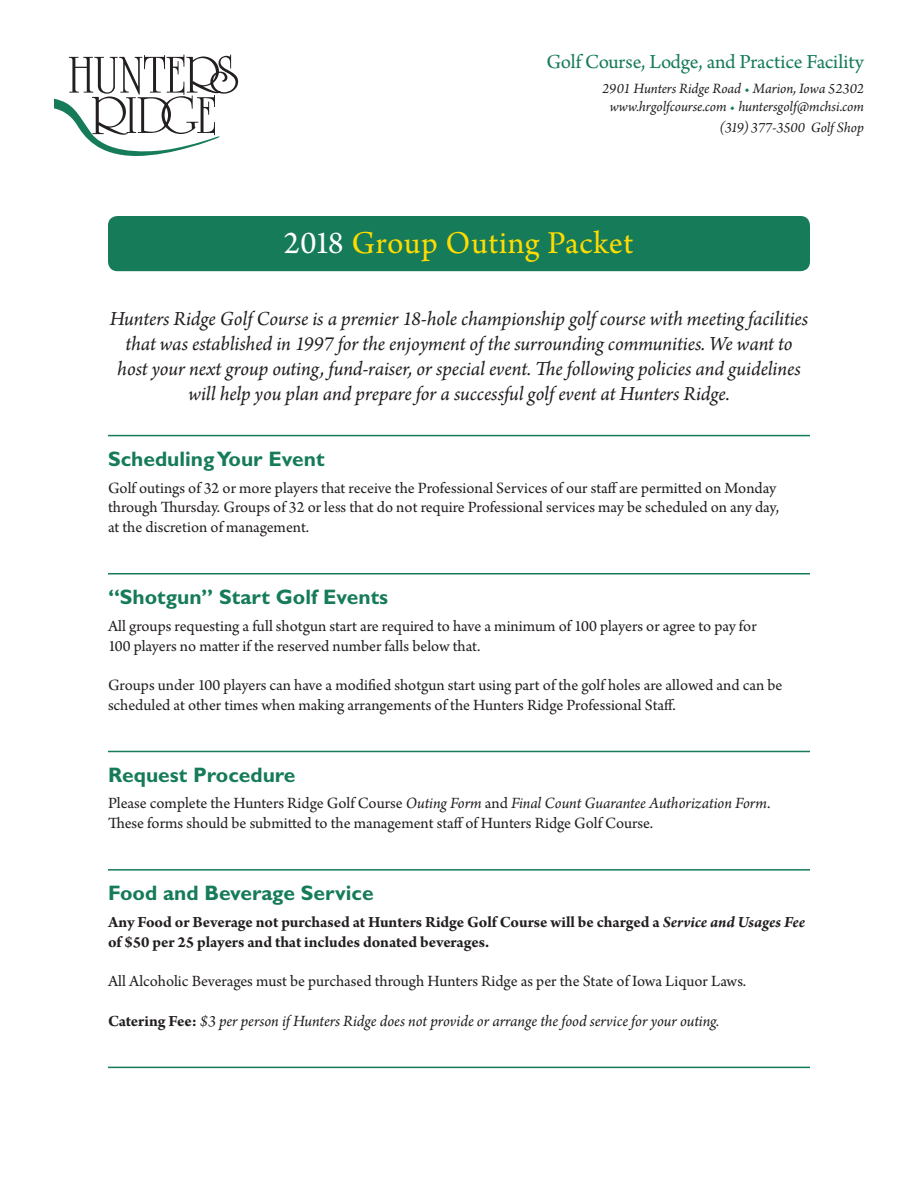
<style>
.page{position:relative;width:918px;height:1188px;background:#fff}
.page>*{position:absolute;margin:0;border:0;box-sizing:border-box;transform-origin:0 0}
.t1{font:33.6px "Arno Pro";letter-spacing:.02em;color:#ffdc01}
.Intro_1{font:italic 21px/25.2px "Arno Pro";letter-spacing:-.005em;color:#231f20;text-align:center}
.Subhead_1{font:700 21px "Gill Sans";color:#167b59}
.t2{font:21px "Arno Pro";letter-spacing:-.005em;color:#167b59}
.Body_1{font:16.5px/19.8px "Arno Pro";color:#231f20}
.Body_1-2{font:700 16.5px/19.8px "Arno Pro";letter-spacing:-.005em;color:#231f20}
.Body_1-3{font:italic 16.5px "Arno Pro";letter-spacing:-.005em;color:#231f20}
.t3{font:italic 15px "Arno Pro";letter-spacing:-.005em;color:#231f20}
.s1{color:#167b59}
.s2{color:#fff}
.s3{font-style:italic}
.s4{font-weight:700;font-style:normal}
</style>
<div class="page">
<hr style="left:108px;top:435px;width:702px;height:1px;background:#167b59">
<hr style="left:108px;top:573px;width:702px;height:1px;background:#167b59">
<hr style="left:108px;top:751px;width:702px;height:1px;background:#167b59">
<hr style="left:108px;top:869px;width:702px;height:2px;background:#167b59">
<hr style="left:108px;top:1067px;width:702px;height:1px;background:#167b59">
<div style="left:108px;top:216px;width:702px;height:55px;background:#167b59;border-radius:9px"></div>
<svg style="left:54px;top:55px;width:184px;height:101px"></svg>
<p class="t2" style="left:546px;top:50px;width:319px">Golf Course, Lodge, and Practice Facility</p>
<p class="t3" style="left:602px;top:80px;width:263px">2901 Hunters Ridge Road <span class="s1">•</span> Marion, Iowa 52302</p>
<p class="t3" style="left:610px;top:98px;width:256px">www.hrgolfcourse.com <span class="s1">•</span> huntersgolf@mchsi.com</p>
<p class="t3" style="left:719px;top:119px;width:146px">(319) 377-3500 Golf Shop</p>
<p class="t1" style="left:284px;top:224px;width:351px"><span class="s2">2018</span> Group Outing Packet</p>
<p class="Intro_1" style="left:110px;top:307px;width:700px">Hunters Ridge Golf Course is a premier 18-hole championship golf course with meeting facilities that was established in 1997 for the enjoyment of the surrounding communities. We want to host your next group outing, fund-raiser, or special event. The following policies and guidelines will help you plan and prepare for a successful golf event at Hunters Ridge.</p>
<p class="Subhead_1" style="left:108px;top:447px;width:218px">Scheduling Your Event</p>
<p class="Body_1" style="left:108px;top:479px;width:673px">Golf outings of 32 or more players that receive the Professional Services of our staff are permitted on Monday through Thursday. Groups of 32 or less that do not require Professional services may be scheduled on any day, at the discretion of management.</p>
<p class="Subhead_1" style="left:108px;top:585px;width:282px">“Shotgun” Start Golf Events</p>
<p class="Body_1" style="left:108px;top:617px;width:650px">All groups requesting a full shotgun start are required to have a minimum of 100 players or agree to pay for<br>100 players no matter if the reserved number falls below that.</p>
<p class="Body_1" style="left:108px;top:676px;width:676px">Groups under 100 players can have a modified shotgun start using part of the golf holes are allowed and can be scheduled at other times when making arrangements of the Hunters Ridge Professional Staff.</p>
<p class="Subhead_1" style="left:108px;top:762px;width:189px">Request Procedure</p>
<p class="Body_1" style="left:108px;top:795px;width:664px">Please complete the Hunters Ridge Golf Course <span class="s3">Outing Form</span> and <span class="s3">Final Count Guarantee Authorization Form</span>.<br>These forms should be submitted to the management staff of Hunters Ridge Golf Course.</p>
<p class="Subhead_1" style="left:108px;top:881px;width:267px">Food and Beverage Service</p>
<p class="Body_1-2" style="left:108px;top:913px;width:699px">Any Food or Beverage not purchased at Hunters Ridge Golf Course will be charged a <span class="s3">Service and Usages Fee </span>of $50 per 25 players and that includes donated beverages.</p>
<p class="Body_1" style="left:108px;top:972px;width:640px">All Alcoholic Beverages must be purchased through Hunters Ridge as per the State of Iowa Liquor Laws.</p>
<p class="Body_1-3" style="left:108px;top:1011px;width:613px"><span class="s4">Catering Fee:</span> $3 per person if Hunters Ridge does not provide or arrange the food service for your outing.</p>
</div>
